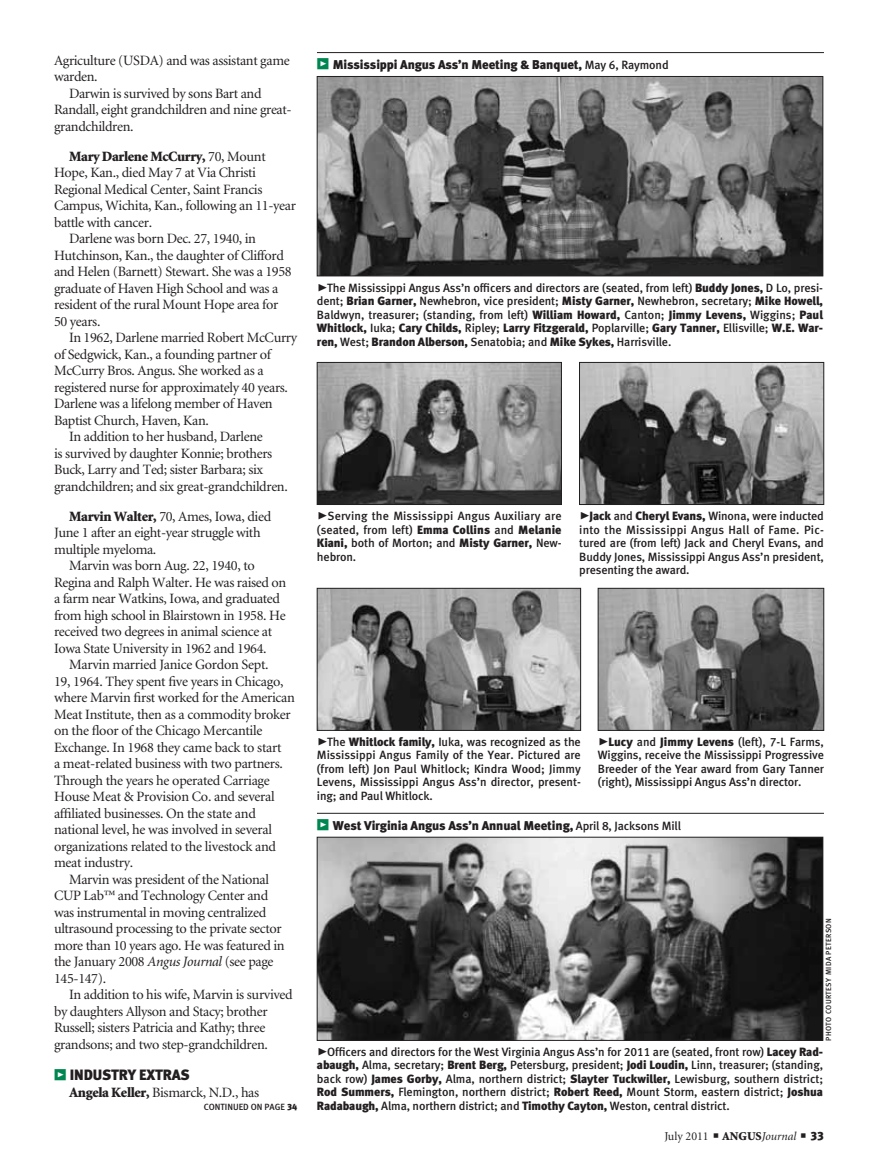
<style>
.page{position:relative;width:878px;height:1168px;background:#fff}
.page>*{position:absolute;margin:0;border:0;box-sizing:border-box;transform-origin:0 0}
.subhead{font:15px "Meta Black LF";letter-spacing:-.01em;color:#231f20}
.body_text{font:14.25px/16.5px "Minion";letter-spacing:-.025em;color:#231f20}
.cutlines{font:12.75px "Meta Black LF";letter-spacing:-.01em;color:#231f20}
.cutlines-2{font:12px/13.5px "Meta Medium LF";letter-spacing:-.01em;color:#231f20;text-align:justify}
.t1{font:12px "Minion";color:#231f20}
.t2{font:9px "Meta Medium LF";color:#231f20}
.photo_credit{font:7.5px "Meta Medium LF";letter-spacing:.05em;color:#231f20}
.s1{font-weight:900}
.s2{font-style:italic}
.s3{font-family:"Meta Black Expert";color:#008751}
.s4{font-family:"Meta Black LF"}
.s5{font-family:"Meta Black Caps Expert";font-size:15px;color:#008751}
.s6{font-family:"Meta Medium LF";font-size:12px}
.s7{font-family:"Meta Black Caps Expert";font-size:21px}
</style>
<div class="page">
<img style="left:319px;top:364px;width:240px;height:139px">
<div style="left:317px;top:362px;width:244px;height:143px;border:1px solid #231f20"></div>
<img style="left:319px;top:590px;width:259px;height:138px">
<div style="left:317px;top:588px;width:263px;height:142px;border:1px solid #231f20"></div>
<img style="left:581px;top:364px;width:241px;height:139px">
<div style="left:579px;top:362px;width:245px;height:143px;border:1px solid #231f20"></div>
<img style="left:600px;top:590px;width:222px;height:138px">
<div style="left:598px;top:588px;width:226px;height:142px;border:1px solid #231f20"></div>
<hr style="left:317px;top:52px;width:506px;height:1px;background:#231f20">
<img style="left:319px;top:78px;width:502px;height:196px">
<div style="left:317px;top:76px;width:506px;height:200px;border:1px solid #231f20"></div>
<hr style="left:317px;top:813px;width:506px;height:1px;background:#231f20">
<img style="left:319px;top:839px;width:502px;height:199px">
<div style="left:317px;top:837px;width:506px;height:203px;border:1px solid #231f20"></div>
<p class="body_text" style="left:54px;top:52px;width:237px">Agriculture (USDA) and was assistant game warden.</p>
<p class="body_text" style="left:54px;top:85px;width:239px;text-indent:15px">Darwin is survived by sons Bart and<br>Randall, eight grandchildren and nine great&shy;grandchildren.</p>
<p class="body_text" style="left:54px;top:148px;width:243px;text-indent:15px"><span class="s1">Mary Darlene McCurry,</span> 70, Mount Hope, Kan., died May 7 at Via Christi Regional Medical Center, Saint Francis Campus, Wichita, Kan., following an 11-year battle with cancer.</p>
<p class="body_text" style="left:54px;top:231px;width:239px;text-indent:15px">Darlene was born Dec. 27, 1940, in Hutchinson, Kan., the daughter of Clifford and Helen (Barnett) Stewart. She was a 1958 graduate of Haven High School and was a resident of the rural Mount Hope area for 50 years.</p>
<p class="body_text" style="left:54px;top:330px;width:245px;text-indent:15px">In 1962, Darlene married Robert McCurry of Sedgwick, Kan., a founding partner of McCurry Bros. Angus. She worked as a registered nurse for approximately 40 years.<br>Darlene was a lifelong member of Haven Baptist Church, Haven, Kan.</p>
<p class="body_text" style="left:54px;top:429px;width:235px;text-indent:15px">In addition to her husband, Darlene<br>is survived by daughter Konnie; brothers Buck, Larry and Ted; sister Barbara; six grandchildren; and six great-grandchildren.</p>
<p class="body_text" style="left:54px;top:508px;width:219px;text-indent:15px"><span class="s1">Marvin Walter,</span> 70, Ames, Iowa, died<br>June 1 after an eight-year struggle with multiple myeloma.</p>
<p class="body_text" style="left:54px;top:558px;width:234px;text-indent:15px">Marvin was born Aug. 22, 1940, to Regina and Ralph Walter. He was raised on a farm near Watkins, Iowa, and graduated from high school in Blairstown in 1958. He received two degrees in animal science at Iowa State University in 1962 and 1964.</p>
<p class="body_text" style="left:54px;top:657px;width:242px;text-indent:15px">Marvin married Janice Gordon Sept.<br>19, 1964. They spent five years in Chicago, where Marvin first worked for the American Meat Institute, then as a commodity broker on the floor of the Chicago Mercantile Exchange. In 1968 they came back to start<br>a meat-related business with two partners.<br>Through the years he operated Carriage House Meat &amp; Provision Co. and several affiliated businesses. On the state and national level, he was involved in several organizations related to the livestock and meat industry.</p>
<p class="body_text" style="left:54px;top:871px;width:232px;text-indent:15px">Marvin was president of the National CUP Lab™ and Technology Center and was instrumental in moving centralized ultrasound processing to the private sector more than 10 years ago. He was featured in the January 2008 <span class="s2">Angus Journal</span> (see page 145-147).</p>
<p class="body_text" style="left:54px;top:987px;width:240px;text-indent:15px">In addition to his wife, Marvin is survived by daughters Allyson and Stacy; brother Russell; sisters Patricia and Kathy; three grandsons; and two step-grandchildren.</p>
<p class="subhead" style="left:54px;top:1066px;width:137px"><span class="s3">z</span> INDUSTRY EXTRAS</p>
<p class="body_text" style="left:69px;top:1084px;width:192px"><span class="s1">Angela Keller,</span> Bismarck, N.D., has</p>
<p class="t2" style="left:204px;top:1102px;width:95px">CONTINUED ON PAGE <span class="s4">34</span></p>
<p class="cutlines" style="left:317px;top:57px;width:353px"><span class="s5">z</span> Mississippi Angus Ass’n Meeting &amp; Banquet, <span class="s6">May 6, Raymond</span></p>
<p class="cutlines-2" style="left:317px;top:281px;width:507px"><span class="s7">@</span>The Mississippi Angus Ass’n officers and directors are (seated, from left) <span class="s4">Buddy Jones,</span> D Lo, presi&shy;dent; <span class="s4">Brian Garner,</span> Newhebron, vice president; <span class="s4">Misty Garner,</span> Newhebron, secretary; <span class="s4">Mike Howell, </span>Baldwyn, treasurer; (standing, from left) <span class="s4">William Howard,</span> Canton; <span class="s4">Jimmy Levens,</span> Wiggins; <span class="s4">Paul Whitlock,</span> Iuka; <span class="s4">Cary Childs,</span> Ripley; <span class="s4">Larry Fitzgerald,</span> Poplarville; <span class="s4">Gary Tanner,</span> Ellisville; <span class="s4">W.E. War&shy;ren,</span> West; <span class="s4">Brandon Alberson,</span> Senatobia; and <span class="s4">Mike Sykes,</span> Harrisville.</p>
<p class="cutlines-2" style="left:317px;top:509px;width:246px"><span class="s7">@</span>Serving the Mississippi Angus Auxiliary are (seated, from left) <span class="s4">Emma Collins</span> and <span class="s4">Melanie Kiani,</span> both of Morton; and <span class="s4">Misty Garner,</span> New&shy;hebron.</p>
<p class="cutlines-2" style="left:579px;top:509px;width:246px"><span class="s7">@</span><span class="s4">Jack</span> and <span class="s4">Cheryl Evans,</span> Winona, were inducted into the Mississippi Angus Hall of Fame. Pic&shy;tured are (from left) Jack and Cheryl Evans, and Buddy Jones, Mississippi Angus Ass’n president, presenting the award.</p>
<p class="cutlines-2" style="left:317px;top:735px;width:265px"><span class="s7">@</span>The <span class="s4">Whitlock family,</span> Iuka, was recognized as the Mississippi Angus Family of the Year. Pictured are (from left) Jon Paul Whitlock; Kindra Wood; Jimmy Levens, Mississippi Angus Ass’n director, present&shy;ing; and Paul Whitlock.</p>
<p class="cutlines-2" style="left:598px;top:735px;width:227px"><span class="s7">@</span><span class="s4">Lucy</span> and <span class="s4">Jimmy Levens</span> (left), 7-L Farms, Wiggins, receive the Mississippi Progressive Breeder of the Year award from Gary Tanner (right), Mississippi Angus Ass’n director.</p>
<p class="cutlines" style="left:317px;top:818px;width:365px"><span class="s5">z</span> West Virginia Angus Ass’n Annual Meeting, <span class="s6">April 8, Jacksons Mill</span></p>
<p class="photo_credit" style="left:824px;top:1041px;width:124px;rotate:-90deg">PHOTO COURTESY MIDA PETERSON</p>
<p class="cutlines-2" style="left:317px;top:1044px;width:507px"><span class="s7">@</span>Officers and directors for the West Virginia Angus Ass’n for 2011 are (seated, front row) <span class="s4">Lacey Rad&shy;abaugh,</span> Alma, secretary; <span class="s4">Brent Berg,</span> Petersburg, president; <span class="s4">Jodi Loudin,</span> Linn, treasurer; (standing, back row) <span class="s4">James Gorby,</span> Alma, northern district; <span class="s4">Slayter Tuckwiller,</span> Lewisburg, southern district; <span class="s4">Rod Summers,</span> Flemington, northern district; <span class="s4">Robert Reed,</span> Mount Storm, eastern district; <span class="s4">Joshua Radabaugh,</span> Alma, northern district; and <span class="s4">Timothy Cayton,</span> Weston, central district.</p>
<p class="t1" style="left:664px;top:1130px;width:161px">July 2011 ■ <span class="s1">ANGUS</span><span class="s2">Journal</span> ■ <span class="s4">33</span></p>
</div>
